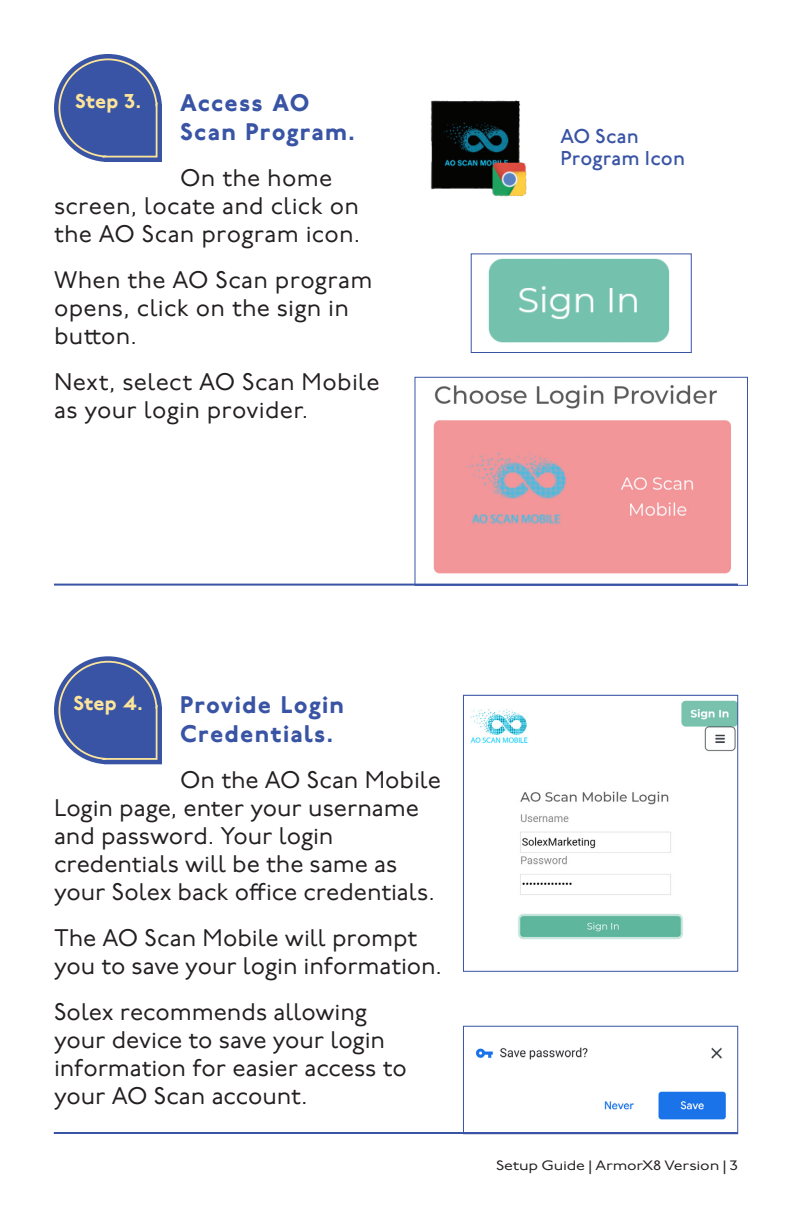
<style>
.page{position:relative;width:792px;height:1224px;background:#fff}
.page>*{position:absolute;margin:0;border:0;box-sizing:border-box;transform-origin:0 0}
.body{font:24px/28px "P22 Underground";color:#231f20}
.heading{font:800 24px/28.8px "P22 Underground";letter-spacing:.055em;color:#3954a4}
.t1{font:500 20px/22px "P22 Underground";letter-spacing:.01em;color:#3954a4}
.step{font:800 20px "P22 Underground";letter-spacing:.015em;color:#fce59a}
.t2{font:13.6px "P22 Underground";letter-spacing:-.015em;color:#231f20;scale:1.18 1}
</style>
<div class="page">
<img style="left:417px;top:385px;width:321px;height:199px">
<div style="left:415px;top:377px;width:333px;height:209px;border:1px solid #3954a4"></div>
<svg style="left:54px;top:54px;width:108px;height:108px"></svg>
<hr style="left:54px;top:584px;width:684px;height:2px;background:#3954a4">
<img style="left:430px;top:100px;width:97px;height:97px">
<img style="left:488px;top:258px;width:182px;height:85px">
<div style="left:471px;top:254px;width:221px;height:99px;border:1px solid #3954a4"></div>
<svg style="left:54px;top:656px;width:108px;height:108px"></svg>
<img style="left:470px;top:700px;width:266px;height:240px">
<div style="left:463px;top:695px;width:275px;height:277px;border:1px solid #3954a4"></div>
<hr style="left:54px;top:1132px;width:684px;height:2px;background:#3954a4">
<img style="left:476px;top:1047px;width:250px;height:73px">
<div style="left:463px;top:1026px;width:275px;height:108px;border:1px solid #3954a4"></div>
<p class="step" style="left:75px;top:89px;width:67px">Step 3.</p>
<p class="heading" style="left:180px;top:89px;width:176px">Access AO<br>Scan Program.</p>
<p class="body" style="left:54px;top:165px;width:308px;text-indent:126px">On the home screen, locate and click on the AO Scan program icon.</p>
<p class="body" style="left:54px;top:267px;width:320px">When the AO Scan program opens, click on the sign in button.</p>
<p class="body" style="left:54px;top:369px;width:327px">Next, select AO Scan Mobile as your login provider.</p>
<p class="t1" style="left:560px;top:126px;width:126px">AO Scan<br>Program Icon</p>
<p class="step" style="left:73px;top:691px;width:71px">Step 4.</p>
<p class="heading" style="left:180px;top:691px;width:166px">Provide Login<br>Credentials.</p>
<p class="body" style="left:54px;top:767px;width:388px;text-indent:126px">On the AO Scan Mobile<br>Login page, enter your username and password. Your login credentials will be the same as your Solex back office credentials.</p>
<p class="body" style="left:54px;top:925px;width:390px">The AO Scan Mobile will prompt you to save your login information.</p>
<p class="body" style="left:54px;top:999px;width:354px">Solex recommends allowing your device to save your login information for easier access to your AO Scan account.</p>
<p class="t2" style="left:496px;top:1158px;width:207px">Setup Guide | ArmorX8 Version | 3</p>
</div>
